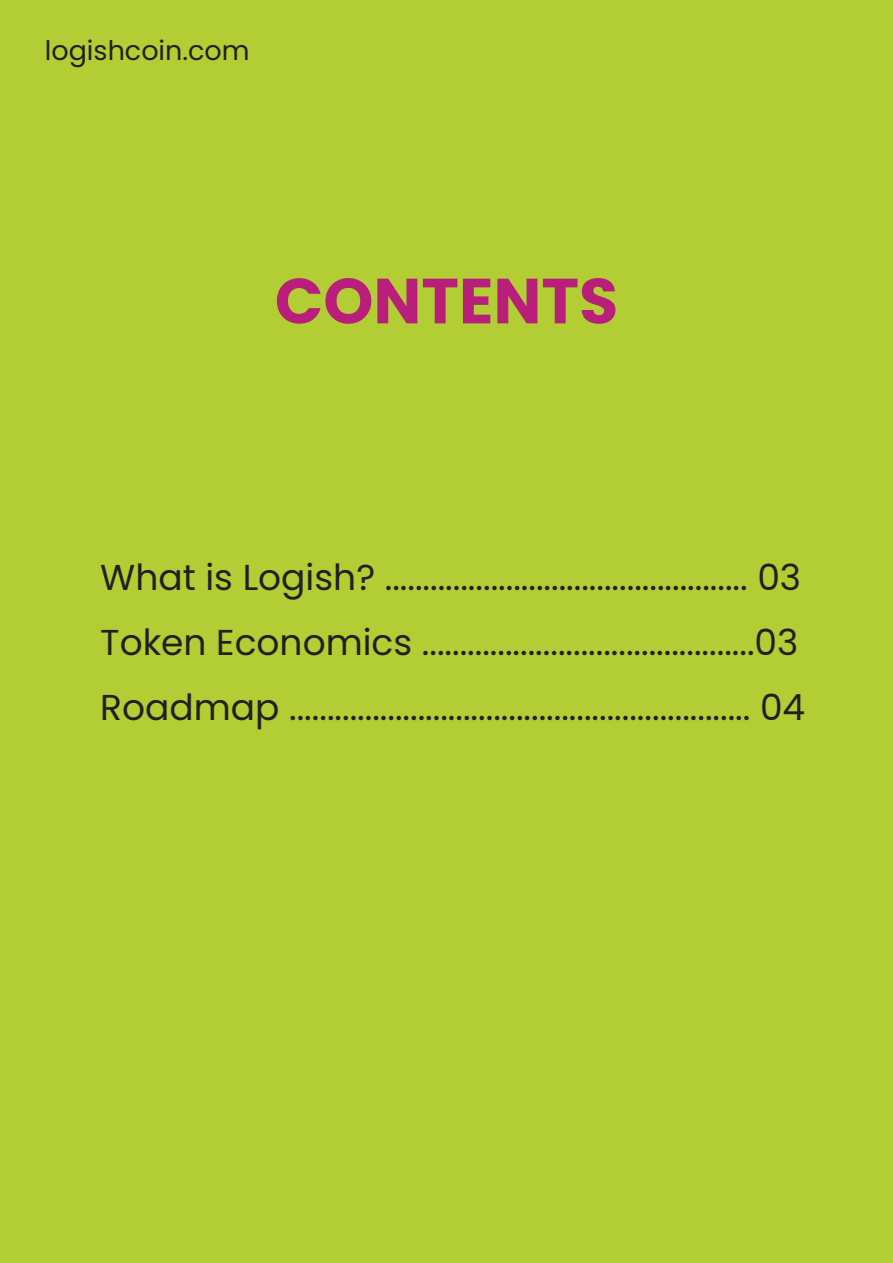
<style>
.page{position:relative;width:893px;height:1263px;background:#b3ce34}
.page>*{position:absolute;margin:0;border:0;box-sizing:border-box;transform-origin:0 0}
.t1{font:700 63.75px "Poppins";color:#b91f7a}
.t2{font:36px/65.1px "Poppins";color:#231f20}
.t3{font:27px "Poppins";color:#231f20}
</style>
<div class="page">
<p class="t3" style="left:45px;top:35px;width:206px">logishcoin.com</p>
<h1 class="t1" style="left:275px;top:264px;width:345px">CONTENTS</h1>
<p class="t2" style="left:100px;top:545px;width:706px">What is Logish? ................................................ 03<br>Token Economics ............................................03<br>Roadmap ............................................................. 04</p>
</div>
